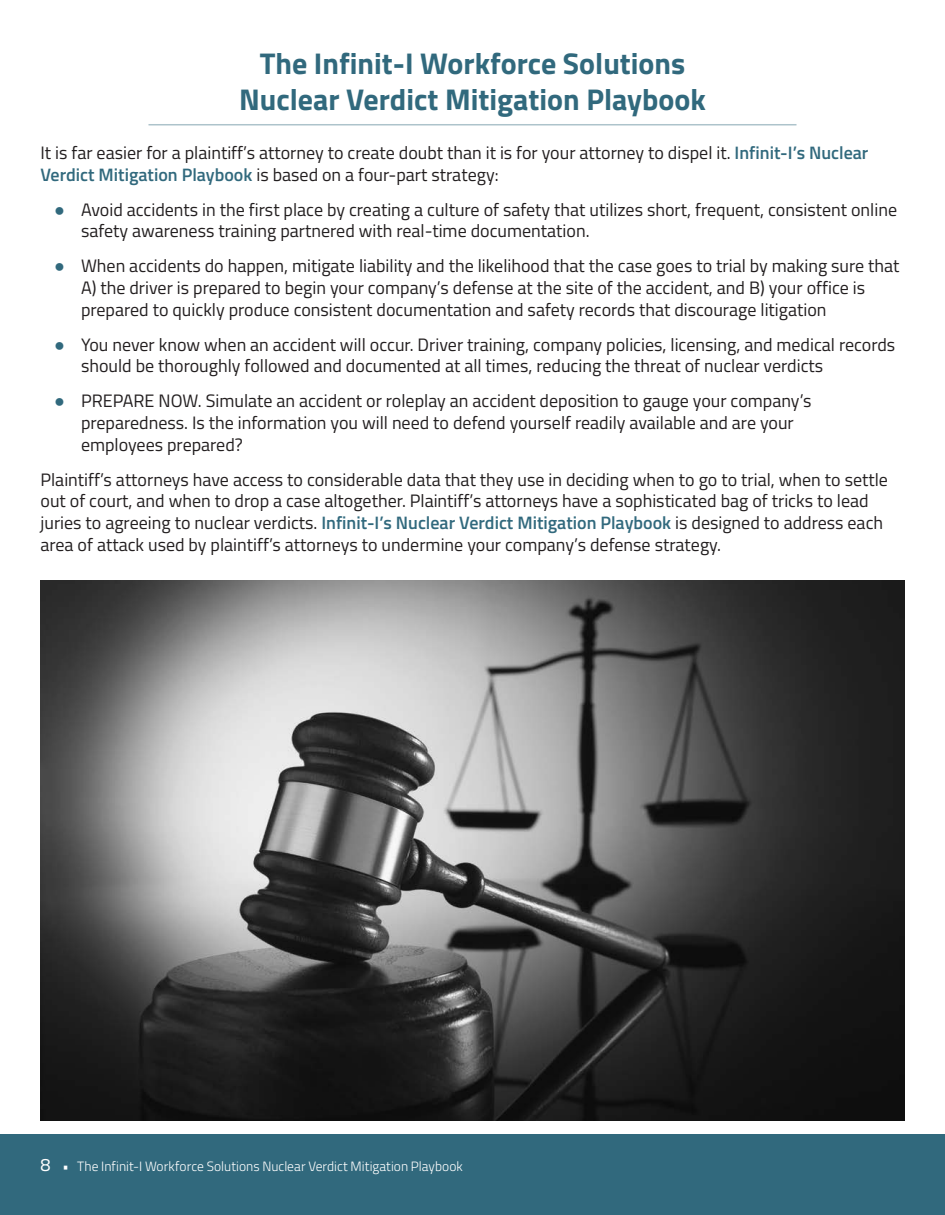
<style>
.page{position:relative;width:945px;height:1215px;background:#fff}
.page>*{position:absolute;margin:0;border:0;box-sizing:border-box;transform-origin:0 0}
.article_headline{font:700 30px/36px "Titillium Web";color:#31697d;text-align:center}
.t1{font:18px/21.6px "Titillium Web";color:#231f20}
.t2{font:300 13.5px "Titillium Web";color:#fff}
.s1{font-weight:600;color:#31697d}
.s2{font-family:"Arial";color:#31697d}
.s3{font-weight:400;font-size:18px}
</style>
<div class="page">
<div style="left:0;top:1134px;width:932px;height:81px;background:#31697d"></div>
<div style="left:932px;top:1134px;width:13px;height:81px;background:#31697d"></div>
<hr style="left:148px;top:124px;width:648px;height:1px;background:#adc3cb">
<img style="left:40px;top:580px;width:864px;height:540px">
<p class="article_headline" style="left:239px;top:44px;width:468px">The Infinit-I Workforce Solutions<br>Nuclear Verdict Mitigation Playbook</p>
<p class="t1" style="left:40px;top:141px;width:829px">It is far easier for a plaintiff’s attorney to create doubt than it is for your attorney to dispel it. <span class="s1">Infinit-I’s Nuclear<br>Verdict Mitigation Playbook</span> is based on a four-part strategy:</p>
<p class="t1" style="left:81px;top:198px;width:818px;text-indent:-27px"><span class="s2">●</span> Avoid accidents in the first place by creating a culture of safety that utilizes short, frequent, consistent online safety awareness training partnered with real-time documentation.</p>
<p class="t1" style="left:81px;top:255px;width:820px;text-indent:-27px"><span class="s2">●</span> When accidents do happen, mitigate liability and the likelihood that the case goes to trial by making sure that<br>A) the driver is prepared to begin your company’s defense at the site of the accident, and B) your office is prepared to quickly produce consistent documentation and safety records that discourage litigation</p>
<p class="t1" style="left:81px;top:333px;width:816px;text-indent:-27px"><span class="s2">●</span> You never know when an accident will occur. Driver training, company policies, licensing, and medical records should be thoroughly followed and documented at all times, reducing the threat of nuclear verdicts</p>
<p class="t1" style="left:81px;top:390px;width:732px;text-indent:-27px"><span class="s2">●</span> PREPARE NOW. Simulate an accident or roleplay an accident deposition to gauge your company’s preparedness. Is the information you will need to defend yourself readily available and are your employees prepared?</p>
<p class="t1" style="left:40px;top:468px;width:849px">Plaintiff’s attorneys have access to considerable data that they use in deciding when to go to trial, when to settle out of court, and when to drop a case altogether. Plaintiff’s attorneys have a sophisticated bag of tricks to lead juries to agreeing to nuclear verdicts. <span class="s1">Infinit-I’s Nuclear Verdict Mitigation Playbook</span> is designed to address each area of attack used by plaintiff’s attorneys to undermine your company’s defense strategy.</p>
<p class="t2" style="left:40px;top:1157px;width:424px"><span class="s3">8</span> • The Infinit-I Workforce Solutions Nuclear Verdict Mitigation Playbook</p>
</div>
